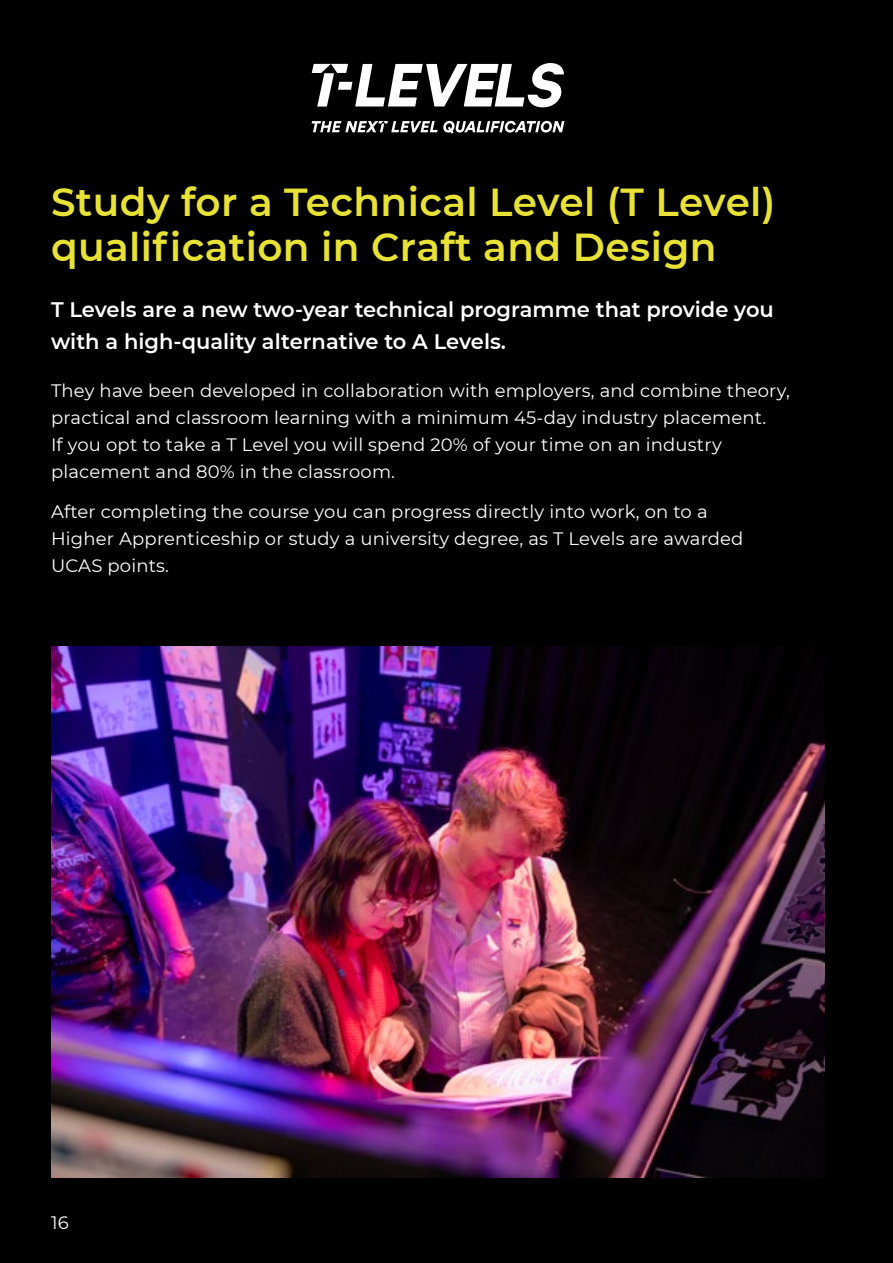
<style>
.page{position:relative;width:893px;height:1263px;background:#000}
.page>*{position:absolute;margin:0;border:0;box-sizing:border-box;transform-origin:0 0}
.T_Levels_Header{font:600 39px/45px "Montserrat";letter-spacing:.01em;color:#e8e237}
.Body_1st_Para_T_Levels{font:600 21px/31.5px "Montserrat";color:#fff}
.Body_Copy_T_Levels{font:18px/27px "Montserrat";letter-spacing:.01em;color:#fff}
</style>
<div class="page">
<svg style="left:312px;top:63px;width:252px;height:44px"></svg>
<svg style="left:312px;top:121px;width:252px;height:13px"></svg>
<img style="left:51px;top:646px;width:774px;height:531px">
<p class="T_Levels_Header" style="left:51px;top:178px;width:726px">Study for a Technical Level (T Level) qualification in Craft and Design</p>
<p class="Body_1st_Para_T_Levels" style="left:51px;top:293px;width:724px">T Levels are a new two-year technical programme that provide you with a high-quality alternative to A Levels.</p>
<p class="Body_Copy_T_Levels" style="left:51px;top:376px;width:740px">They have been developed in collaboration with employers, and combine theory, practical and classroom learning with a minimum 45-day industry placement.<br>If you opt to take a T Level you will spend 20% of your time on an industry placement and 80% in the classroom.</p>
<p class="Body_Copy_T_Levels" style="left:51px;top:497px;width:694px">After completing the course you can progress directly into work, on to a<br>Higher Apprenticeship or study a university degree, as T Levels are awarded<br>UCAS points.</p>
<p class="Body_Copy_T_Levels" style="left:51px;top:1208px;width:19px">16</p>
</div>
